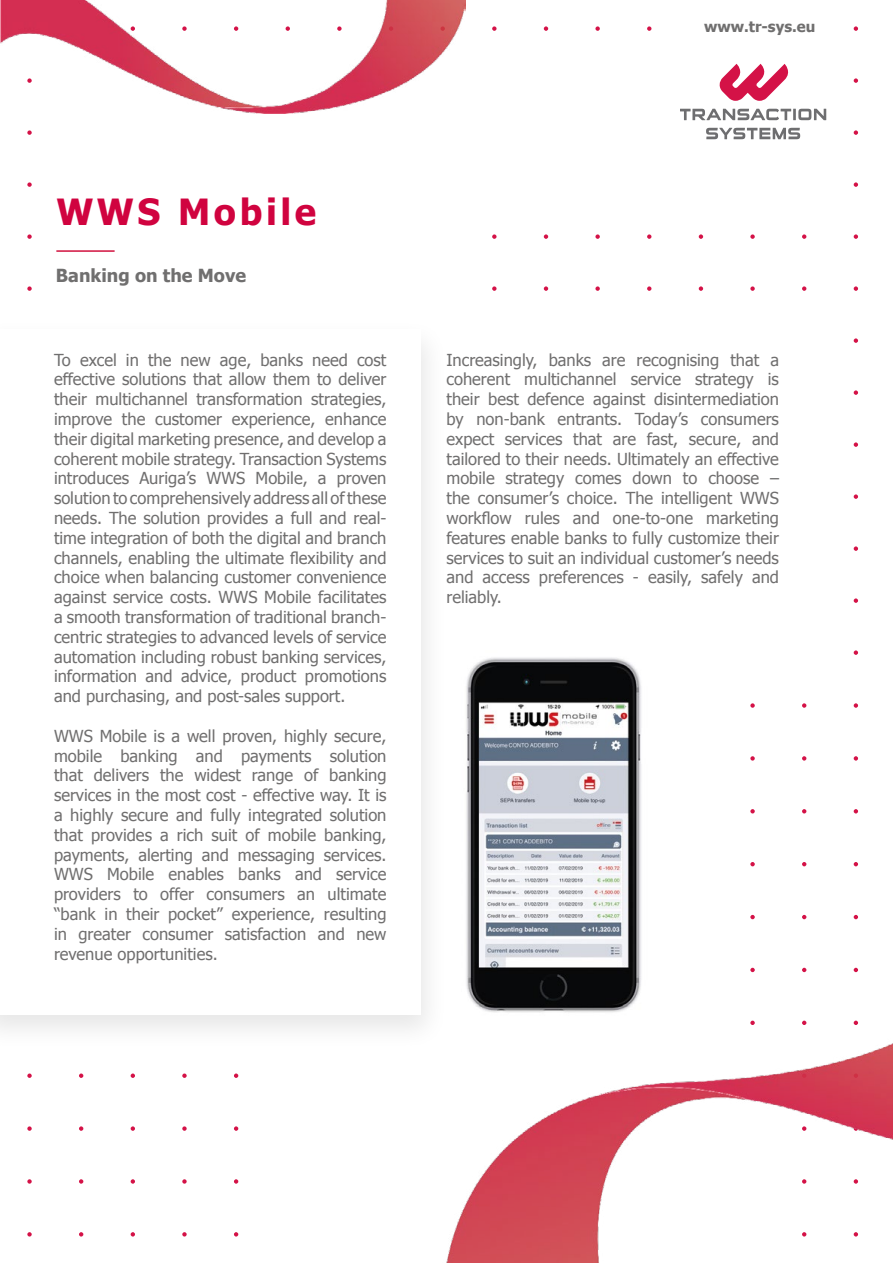
<style>
.page{position:relative;width:893px;height:1263px;background:#fff}
.page>*{position:absolute;margin:0;border:0;box-sizing:border-box;transform-origin:0 0}
.t1{font:700 36px "Tahoma";letter-spacing:.1em;color:#d0033f}
.t2{font:700 18px "Tahoma";color:#706f6f}
.t3{font:16.5px/19.8px "Tahoma";color:#706f6f;text-align:justify}
.t4{font:700 15px "Tahoma";color:#706f6f}
</style>
<div class="page">
<svg style="left:699px;top:234px;width:4px;height:5px"></svg>
<svg style="left:750px;top:234px;width:5px;height:5px"></svg>
<svg style="left:802px;top:234px;width:4px;height:5px"></svg>
<svg style="left:854px;top:234px;width:4px;height:5px"></svg>
<svg style="left:854px;top:182px;width:4px;height:5px"></svg>
<svg style="left:854px;top:130px;width:4px;height:5px"></svg>
<svg style="left:854px;top:78px;width:4px;height:5px"></svg>
<svg style="left:854px;top:26px;width:4px;height:5px"></svg>
<svg style="left:647px;top:234px;width:4px;height:5px"></svg>
<svg style="left:647px;top:26px;width:4px;height:5px"></svg>
<svg style="left:595px;top:234px;width:5px;height:5px"></svg>
<svg style="left:595px;top:26px;width:5px;height:5px"></svg>
<svg style="left:544px;top:234px;width:4px;height:5px"></svg>
<svg style="left:544px;top:26px;width:4px;height:5px"></svg>
<svg style="left:492px;top:234px;width:5px;height:5px"></svg>
<svg style="left:492px;top:26px;width:5px;height:5px"></svg>
<svg style="left:27px;top:234px;width:5px;height:5px"></svg>
<svg style="left:27px;top:182px;width:5px;height:5px"></svg>
<svg style="left:27px;top:130px;width:5px;height:5px"></svg>
<svg style="left:854px;top:338px;width:4px;height:5px"></svg>
<svg style="left:854px;top:390px;width:4px;height:5px"></svg>
<svg style="left:854px;top:442px;width:4px;height:5px"></svg>
<svg style="left:854px;top:494px;width:4px;height:5px"></svg>
<svg style="left:854px;top:546px;width:4px;height:5px"></svg>
<svg style="left:854px;top:598px;width:4px;height:5px"></svg>
<svg style="left:854px;top:650px;width:4px;height:5px"></svg>
<svg style="left:750px;top:703px;width:5px;height:5px"></svg>
<svg style="left:802px;top:703px;width:4px;height:5px"></svg>
<svg style="left:854px;top:703px;width:4px;height:5px"></svg>
<svg style="left:750px;top:756px;width:5px;height:5px"></svg>
<svg style="left:802px;top:756px;width:4px;height:5px"></svg>
<svg style="left:854px;top:756px;width:4px;height:5px"></svg>
<svg style="left:750px;top:809px;width:5px;height:4px"></svg>
<svg style="left:802px;top:809px;width:4px;height:4px"></svg>
<svg style="left:854px;top:809px;width:4px;height:4px"></svg>
<svg style="left:750px;top:862px;width:5px;height:4px"></svg>
<svg style="left:802px;top:862px;width:4px;height:4px"></svg>
<svg style="left:854px;top:862px;width:4px;height:4px"></svg>
<svg style="left:750px;top:915px;width:5px;height:4px"></svg>
<svg style="left:802px;top:915px;width:4px;height:4px"></svg>
<svg style="left:854px;top:915px;width:4px;height:4px"></svg>
<svg style="left:750px;top:968px;width:5px;height:4px"></svg>
<svg style="left:802px;top:968px;width:4px;height:4px"></svg>
<svg style="left:854px;top:968px;width:4px;height:4px"></svg>
<svg style="left:234px;top:1073px;width:4px;height:5px"></svg>
<svg style="left:234px;top:1126px;width:4px;height:5px"></svg>
<svg style="left:234px;top:1179px;width:4px;height:5px"></svg>
<svg style="left:234px;top:1232px;width:4px;height:4px"></svg>
<svg style="left:182px;top:1073px;width:5px;height:5px"></svg>
<svg style="left:182px;top:1126px;width:5px;height:5px"></svg>
<svg style="left:182px;top:1179px;width:5px;height:5px"></svg>
<svg style="left:182px;top:1232px;width:5px;height:4px"></svg>
<svg style="left:131px;top:1073px;width:4px;height:5px"></svg>
<svg style="left:131px;top:1126px;width:4px;height:5px"></svg>
<svg style="left:131px;top:1179px;width:4px;height:5px"></svg>
<svg style="left:131px;top:1232px;width:4px;height:4px"></svg>
<svg style="left:79px;top:1073px;width:4px;height:5px"></svg>
<svg style="left:79px;top:1126px;width:4px;height:5px"></svg>
<svg style="left:79px;top:1179px;width:4px;height:5px"></svg>
<svg style="left:79px;top:1232px;width:4px;height:4px"></svg>
<svg style="left:27px;top:1073px;width:5px;height:5px"></svg>
<svg style="left:27px;top:1126px;width:5px;height:5px"></svg>
<svg style="left:27px;top:1179px;width:5px;height:5px"></svg>
<svg style="left:27px;top:1232px;width:5px;height:4px"></svg>
<svg style="left:699px;top:286px;width:4px;height:5px"></svg>
<svg style="left:750px;top:286px;width:5px;height:5px"></svg>
<svg style="left:802px;top:286px;width:4px;height:5px"></svg>
<svg style="left:854px;top:286px;width:4px;height:5px"></svg>
<svg style="left:647px;top:286px;width:4px;height:5px"></svg>
<svg style="left:595px;top:286px;width:5px;height:5px"></svg>
<svg style="left:544px;top:286px;width:4px;height:5px"></svg>
<svg style="left:492px;top:286px;width:5px;height:5px"></svg>
<svg style="left:27px;top:286px;width:5px;height:5px"></svg>
<img style="left:446px;top:1020px;width:447px;height:243px">
<img style="left:0;top:0;width:465px;height:114px">
<svg style="left:719px;top:64px;width:70px;height:37px"></svg>
<svg style="left:680px;top:109px;width:131px;height:11px"></svg>
<svg style="left:814px;top:109px;width:12px;height:11px"></svg>
<svg style="left:706px;top:128px;width:95px;height:11px"></svg>
<div style="left:0;top:318px;width:449px;height:733px;background:#f9f9f9"></div>
<div style="left:0;top:329px;width:421px;height:685px;background:#fff"></div>
<hr style="left:56px;top:250px;width:59px;height:2px;background:#d1103e">
<img style="left:450px;top:657px;width:215px;height:380px">
<p class="t4" style="left:704px;top:16px;width:113px">www.tr-sys.eu</p>
<h1 class="t1" style="left:56px;top:187px;width:261px">WWS Mobile</h1>
<p class="t2" style="left:56px;top:263px;width:192px">Banking on the Move</p>
<p class="t3" style="left:54px;top:349px;width:334px">To excel in the new age, banks need cost effective solutions that allow them to deliver their multichannel transformation strategies, improve the customer experience, enhance their digital marketing presence, and develop a coherent mobile strategy. Transaction Systems introduces Auriga’s WWS Mobile, a proven solution to comprehensively address all of these needs. The solution provides a full and real&shy;time integration of both the digital and branch channels, enabling the ultimate flexibility and choice when balancing customer convenience against service costs. WWS Mobile facilitates a smooth transformation of traditional branch&shy;centric strategies to advanced levels of service automation including robust banking services, information and advice, product promotions and purchasing, and post-sales support.</p>
<p class="t3" style="left:54px;top:725px;width:334px">WWS Mobile is a well proven, highly secure, mobile banking and payments solution that delivers the widest range of banking services in the most cost - effective way. It is a highly secure and fully integrated solution that provides a rich suit of mobile banking, payments, alerting and messaging services.<br>WWS Mobile enables banks and service providers to offer consumers an ultimate “bank in their pocket” experience, resulting in greater consumer satisfaction and new revenue opportunities.</p>
<p class="t3" style="left:446px;top:349px;width:334px">Increasingly, banks are recognising that a coherent multichannel service strategy is their best defence against disintermediation by non-bank entrants. Today’s consumers expect services that are fast, secure, and tailored to their needs. Ultimately an effective mobile strategy comes down to choose – the consumer’s choice. The intelligent WWS workflow rules and one-to-one marketing features enable banks to fully customize their services to suit an individual customer’s needs and access preferences - easily, safely and reliably.</p>
</div>
